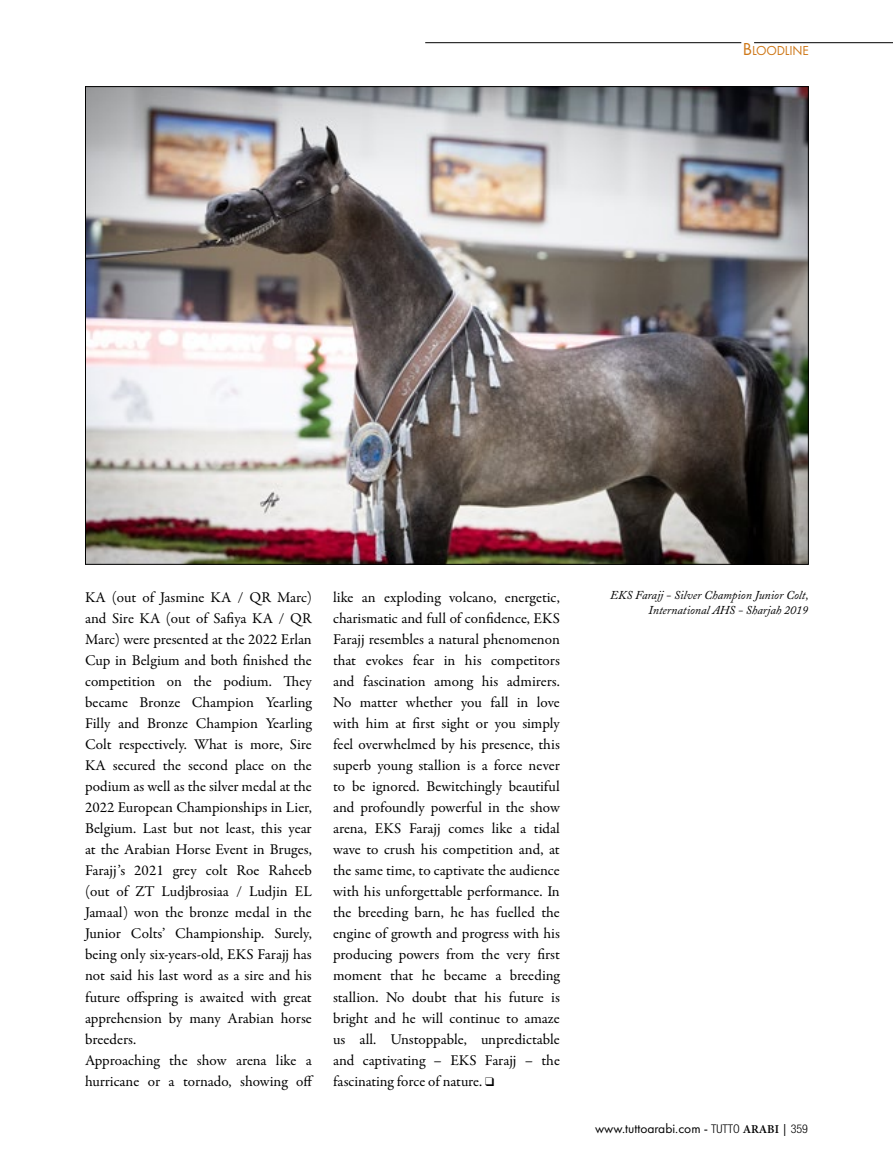
<style>
.page{position:relative;width:893px;height:1170px;background:#fff}
.page>*{position:absolute;margin:0;border:0;box-sizing:border-box;transform-origin:0 0}
.t1{font:15px/21px "Garamond Premr Pro";letter-spacing:-.005em;color:#000}
.t2{font:13.5px "Futura PT";color:#000}
.t3{font:13.5px "Futura PT";letter-spacing:-.015em;color:#ce7717}
.t4{font:italic 12px/14.4px "Adobe Caslon";color:#000;text-align:right}
.s1{font-size:18px}
.s2{font-family:"Helvetica Neue LT Std";font-weight:300;font-stretch:condensed;font-size:12px}
.s3{font-family:"Minion Pro";font-weight:600;font-size:12px}
.s4{font-size:12px}
</style>
<div class="page">
<img style="left:87px;top:88px;width:720px;height:474px">
<hr style="left:754px;top:42px;width:139px;height:1px;background:#000">
<hr style="left:425px;top:42px;width:316px;height:1px;background:#000">
<p class="t3" style="left:743px;top:43px;width:67px"><span class="s1">B</span>LOODLINE</p>
<p class="t1" style="left:85px;top:587px;width:230px">KA (out of Jasmine KA / QR Marc) and Sire KA (out of Safiya KA / QR Marc) were presented at the 2022 Erlan Cup in Belgium and both finished the competition on the podium. They became Bronze Champion Yearling Filly and Bronze Champion Yearling Colt respectively. What is more, Sire KA secured the second place on the podium as well as the silver medal at the 2022 European Championships in Lier, Belgium. Last but not least, this year at the Arabian Horse Event in Bruges, Farajj’s 2021 grey colt Roe Raheeb (out of ZT Ludjbrosiaa / Ludjin EL Jamaal) won the bronze medal in the Junior Colts’ Championship. Surely, being only six-years-old, EKS Farajj has not said his last word as a sire and his future offspring is awaited with great apprehension by many Arabian horse breeders.<br>Approaching the show arena like a hurricane or a tornado, showing off</p>
<p class="t1" style="left:333px;top:587px;width:228px;text-align:justify">like an exploding volcano, energetic, charismatic and full of confidence, EKS Farajj resembles a natural phenomenon that evokes fear in his competitors and fascination among his admirers.<br>No matter whether you fall in love with him at first sight or you simply feel overwhelmed by his presence, this superb young stallion is a force never to be ignored. Bewitchingly beautiful and profoundly powerful in the show arena, EKS Farajj comes like a tidal wave to crush his competition and, at the same time, to captivate the audience with his unforgettable performance. In the breeding barn, he has fuelled the engine of growth and progress with his producing powers from the very first moment that he became a breeding stallion. No doubt that his future is bright and he will continue to amaze us all. Unstoppable, unpredictable and captivating – EKS Farajj – the fascinating force of nature. ❑</p>
<p class="t4" style="left:610px;top:588px;width:200px">EKS Farajj - Silver Champion Junior Colt,<br>International AHS - Sharjah 2019</p>
<p class="t2" style="left:595px;top:1119px;width:214px">www.tuttoarabi.com - <span class="s2">TUTTO</span> <span class="s3">ARABI</span> <span class="s4">|</span> <span class="s2">359</span></p>
</div>
